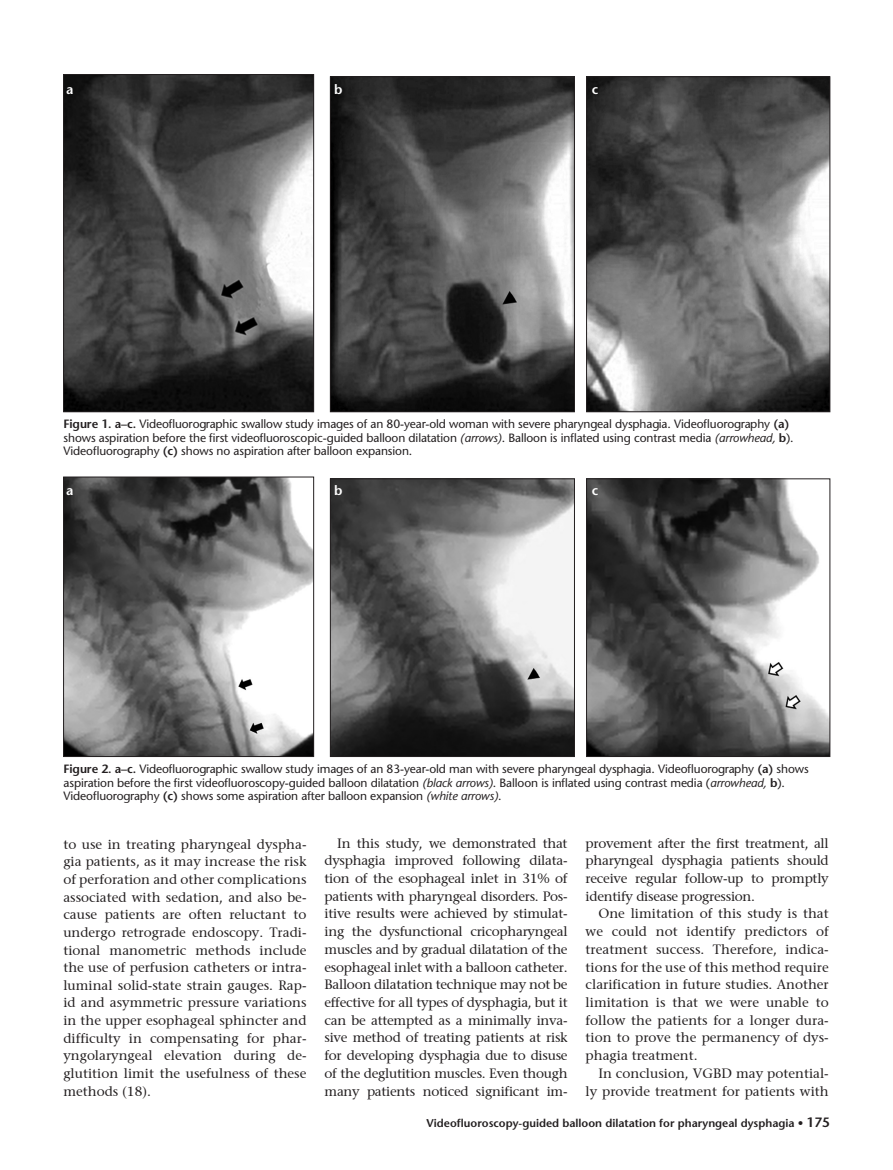
<style>
.page{position:relative;width:893px;height:1170px;background:#fff}
.page>*{position:absolute;margin:0;border:0;box-sizing:border-box;transform-origin:0 0}
.t1{font:13.5px/17.7px "Stone Serif";color:#231f20;text-align:justify}
.t2{font:600 13.5px "Stone Sans Std";color:#fff}
.t3{font:12px/13.5px "Stone Sans Normal Tr";letter-spacing:-.01em;color:#231f20}
.t4{font:600 11.25px "Stone Sans Std";color:#231f20}
.s1{font-family:"Stone Sans Std";font-weight:600}
.s2{font-family:"Stone Sans Italic Tr"}
.s3{font-size:13.5px}
</style>
<div class="page">
<img style="left:65px;top:76px;width:247px;height:334px">
<div style="left:63px;top:74px;width:251px;height:338px;border:1px solid #231f20"></div>
<img style="left:332px;top:78px;width:241px;height:332px">
<div style="left:330px;top:76px;width:245px;height:336px;border:1px solid #231f20"></div>
<img style="left:588px;top:78px;width:240px;height:332px">
<div style="left:586px;top:76px;width:244px;height:336px;border:1px solid #231f20"></div>
<img style="left:65px;top:479px;width:247px;height:275px">
<div style="left:63px;top:477px;width:251px;height:279px;border:1px solid #231f20"></div>
<img style="left:332px;top:480px;width:241px;height:274px">
<div style="left:330px;top:478px;width:245px;height:278px;border:1px solid #231f20"></div>
<img style="left:588px;top:480px;width:240px;height:274px">
<div style="left:586px;top:478px;width:244px;height:278px;border:1px solid #231f20"></div>
<p class="t2" style="left:66px;top:81px;width:9px">a</p>
<p class="t2" style="left:334px;top:81px;width:10px">b</p>
<p class="t2" style="left:592px;top:81px;width:8px">c</p>
<p class="t3" style="left:64px;top:417px;width:732px"><span class="s1">Figure 1. a–c.</span> Videofluorographic swallow study images of an 80-year-old woman with severe pharyngeal dysphagia. Videofluorography <span class="s1">(a) </span>shows aspiration before the first videofluoroscopic-guided balloon dilatation <span class="s2">(arrows)</span>. Balloon is inflated using contrast media <span class="s2">(arrowhead,</span> <span class="s1">b</span>).<br>Videofluorography <span class="s1">(c)</span> shows no aspiration after balloon expansion.</p>
<p class="t2" style="left:66px;top:482px;width:9px">a</p>
<p class="t2" style="left:334px;top:482px;width:10px">b</p>
<p class="t2" style="left:592px;top:482px;width:8px">c</p>
<p class="t3" style="left:64px;top:762px;width:747px"><span class="s1">Figure 2. a–c.</span> Videofluorographic swallow study images of an 83-year-old man with severe pharyngeal dysphagia. Videofluorography <span class="s1">(a)</span> shows aspiration before the first videofluoroscopy-guided balloon dilatation <span class="s2">(black arrows)</span>. Balloon is inflated using contrast media (<span class="s2">arrowhead,</span> <span class="s1">b</span>).<br>Videofluorography <span class="s1">(c)</span> shows some aspiration after balloon expansion <span class="s2">(white arrows)</span>.</p>
<p class="t1" style="left:63px;top:834px;width:245px">to use in treating pharyngeal dyspha&shy;gia patients, as it may increase the risk of perforation and other complications associated with sedation, and also be&shy;cause patients are often reluctant to undergo retrograde endoscopy. Tradi&shy;tional manometric methods include the use of perfusion catheters or intra&shy;luminal solid-state strain gauges. Rap&shy;id and asymmetric pressure variations in the upper esophageal sphincter and difficulty in compensating for phar&shy;yngolaryngeal elevation during de&shy;glutition limit the usefulness of these methods (18).</p>
<p class="t1" style="left:324px;top:833px;width:245px;text-indent:13px">In this study, we demonstrated that dysphagia improved following dilata&shy;tion of the esophageal inlet in 31% of patients with pharyngeal disorders. Pos&shy;itive results were achieved by stimulat&shy;ing the dysfunctional cricopharyngeal muscles and by gradual dilatation of the esophageal inlet with a balloon catheter.<br>Balloon dilatation technique may not be effective for all types of dysphagia, but it can be attempted as a minimally inva&shy;sive method of treating patients at risk for developing dysphagia due to disuse of the deglutition muscles. Even though many patients noticed significant im-</p>
<p class="t1" style="left:586px;top:833px;width:245px">provement after the first treatment, all pharyngeal dysphagia patients should receive regular follow-up to promptly identify disease progression.</p>
<p class="t1" style="left:586px;top:904px;width:245px;text-indent:13px">One limitation of this study is that we could not identify predictors of treatment success. Therefore, indica&shy;tions for the use of this method require clarification in future studies. Another limitation is that we were unable to follow the patients for a longer dura&shy;tion to prove the permanency of dys&shy;phagia treatment.</p>
<p class="t1" style="left:586px;top:1063px;width:245px;text-align:right">In conclusion, VGBD may potential&shy;ly provide treatment for patients with</p>
<p class="t4" style="left:427px;top:1115px;width:405px">Videofluoroscopy-guided balloon dilatation for pharyngeal dysphagia • <span class="s3">175</span></p>
</div>
